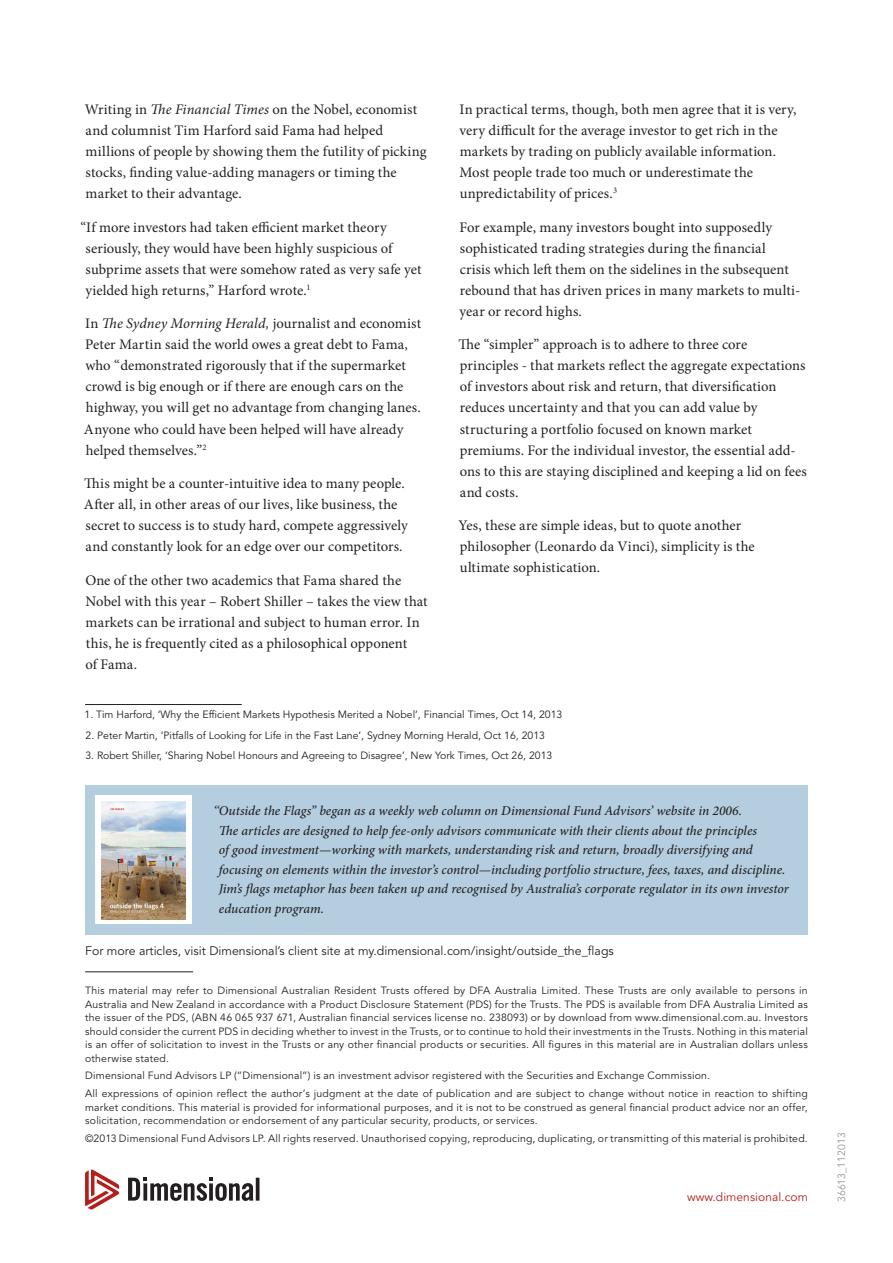
<style>
.page{position:relative;width:893px;height:1263px;background:#fff}
.page>*{position:absolute;margin:0;border:0;box-sizing:border-box;transform-origin:0 0}
.Body_Copy{font:14.7px/21px "Minion Pro";letter-spacing:.005em;color:#231f20}
.BackPage_Book_Copy{font:italic 500 13.5px/19.5px "Minion Pro";letter-spacing:-.005em;color:#231f20}
.Disclaimer{font:12.3px "Avenir LT Std";color:#231f20}
.Website{font:12px "Avenir LT Std";letter-spacing:.005em;color:#b51e1b}
.Disclaimer-2{font:10.5px/13.5px "Avenir LT Std";letter-spacing:.02em;color:#231f20;text-align:justify}
.Footnote_Style{font:10.5px "Avenir LT Std";color:#231f20}
.t1{font:10.5px "Avenir LT Std";color:#939598}
.s1{font-style:italic}
</style>
<div class="page">
<hr style="left:85px;top:971px;width:108px;height:1px;background:#231f20">
<div style="left:85px;top:785px;width:723px;height:149px;background:#b4cee0"></div>
<div style="left:95px;top:796px;width:97px;height:128px;background:#fff"></div>
<img style="left:101px;top:802px;width:84px;height:117px">
<svg style="left:85px;top:1169px;width:34px;height:40px"></svg>
<svg style="left:128px;top:1177px;width:131px;height:24px"></svg>
<hr style="left:85px;top:704px;width:157px;height:1px;background:#231f20">
<p class="Body_Copy" style="left:85px;top:99px;width:344px">Writing in <span class="s1">The Financial Times</span> on the Nobel, economist and columnist Tim Harford said Fama had helped millions of people by showing them the futility of picking stocks, finding value-adding managers or timing the market to their advantage.</p>
<p class="Body_Copy" style="left:85px;top:217px;width:338px;text-indent:-5px">“If more investors had taken efficient market theory seriously, they would have been highly suspicious of subprime assets that were somehow rated as very safe yet yielded high returns,” Harford wrote.<sup>1</sup></p>
<p class="Body_Copy" style="left:84px;top:313px;width:339px">In <span class="s1">The Sydney Morning Herald,</span> journalist and economist Peter Martin said the world owes a great debt to Fama, who “demonstrated rigorously that if the supermarket crowd is big enough or if there are enough cars on the highway, you will get no advantage from changing lanes.<br>Anyone who could have been helped will have already helped themselves.”<sup>2</sup></p>
<p class="Body_Copy" style="left:84px;top:473px;width:326px">This might be a counter-intuitive idea to many people.<br>After all, in other areas of our lives, like business, the secret to success is to study hard, compete aggressively and constantly look for an edge over our competitors.</p>
<p class="Body_Copy" style="left:85px;top:570px;width:344px">One of the other two academics that Fama shared the Nobel with this year – Robert Shiller – takes the view that markets can be irrational and subject to human error. In this, he is frequently cited as a philosophical opponent<br>of Fama.</p>
<p class="Body_Copy" style="left:459px;top:99px;width:339px">In practical terms, though, both men agree that it is very, very difficult for the average investor to get rich in the markets by trading on publicly available information.<br>Most people trade too much or underestimate the unpredictability of prices.<sup>3</sup></p>
<p class="Body_Copy" style="left:459px;top:217px;width:342px">For example, many investors bought into supposedly sophisticated trading strategies during the financial<br>crisis which left them on the sidelines in the subsequent rebound that has driven prices in many markets to multi&shy;year or record highs.</p>
<p class="Body_Copy" style="left:458px;top:334px;width:350px">The “simpler” approach is to adhere to three core principles - that markets reflect the aggregate expectations of investors about risk and return, that diversification reduces uncertainty and that you can add value by structuring a portfolio focused on known market premiums. For the individual investor, the essential add&shy;ons to this are staying disciplined and keeping a lid on fees and costs.</p>
<p class="Body_Copy" style="left:458px;top:515px;width:298px">Yes, these are simple ideas, but to quote another philosopher (Leonardo da Vinci), simplicity is the ultimate sophistication.</p>
<p class="Footnote_Style" style="left:84px;top:708px;width:479px">1. Tim Harford, ‘Why the Efficient Markets Hypothesis Merited a Nobel’, Financial Times, Oct 14, 2013</p>
<p class="Footnote_Style" style="left:86px;top:729px;width:461px">2. Peter Martin, ‘Pitfalls of Looking for Life in the Fast Lane’, Sydney Morning Herald, Oct 16, 2013</p>
<p class="Footnote_Style" style="left:85px;top:750px;width:469px">3. Robert Shiller, ‘Sharing Nobel Honours and Agreeing to Disagree’, New York Times, Oct 26, 2013</p>
<p class="BackPage_Book_Copy" style="left:219px;top:801px;width:571px;text-indent:-5px">‘‘Outside the Flags’’ began as a weekly web column on Dimensional Fund Advisors’ website in 2006.<br>The articles are designed to help fee-only advisors communicate with their clients about the principles<br>of good investment—working with markets, understanding risk and return, broadly diversifying and focusing on elements within the investor’s control—including portfolio structure, fees, taxes, and discipline.<br>Jim’s flags metaphor has been taken up and recognised by Australia’s corporate regulator in its own investor education program.</p>
<p class="Disclaimer" style="left:85px;top:944px;width:530px">For more articles, visit Dimensional’s client site at my.dimensional.com/insight/outside_the_flags</p>
<p class="Disclaimer-2" style="left:85px;top:984px;width:724px">This material may refer to Dimensional Australian Resident Trusts offered by DFA Australia Limited. These Trusts are only available to persons in Australia and New Zealand in accordance with a Product Disclosure Statement (PDS) for the Trusts. The PDS is available from DFA Australia Limited as the issuer of the PDS, (ABN 46 065 937 671, Australian financial services license no. 238093) or by download from www.dimensional.com.au. Investors should consider the current PDS in deciding whether to invest in the Trusts, or to continue to hold their investments in the Trusts. Nothing in this material is an offer of solicitation to invest in the Trusts or any other financial products or securities. All figures in this material are in Australian dollars unless otherwise stated.</p>
<p class="Disclaimer-2" style="left:85px;top:1069px;width:626px">Dimensional Fund Advisors LP (“Dimensional”) is an investment advisor registered with the Securities and Exchange Commission.</p>
<p class="Disclaimer-2" style="left:85px;top:1087px;width:724px">All expressions of opinion reflect the author’s judgment at the date of publication and are subject to change without notice in reaction to shifting market conditions. This material is provided for informational purposes, and it is not to be construed as general financial product advice nor an offer, solicitation, recommendation or endorsement of any particular security, products, or services.</p>
<p class="Disclaimer-2" style="left:85px;top:1132px;width:724px">©2013 Dimensional Fund Advisors LP. All rights reserved. Unauthorised copying, reproducing, duplicating, or transmitting of this material is prohibited.</p>
<p class="Website" style="left:687px;top:1189px;width:122px">www.dimensional.com</p>
<p class="t1" style="left:835px;top:1202px;width:71px;rotate:-90deg">36613_112013</p>
</div>
